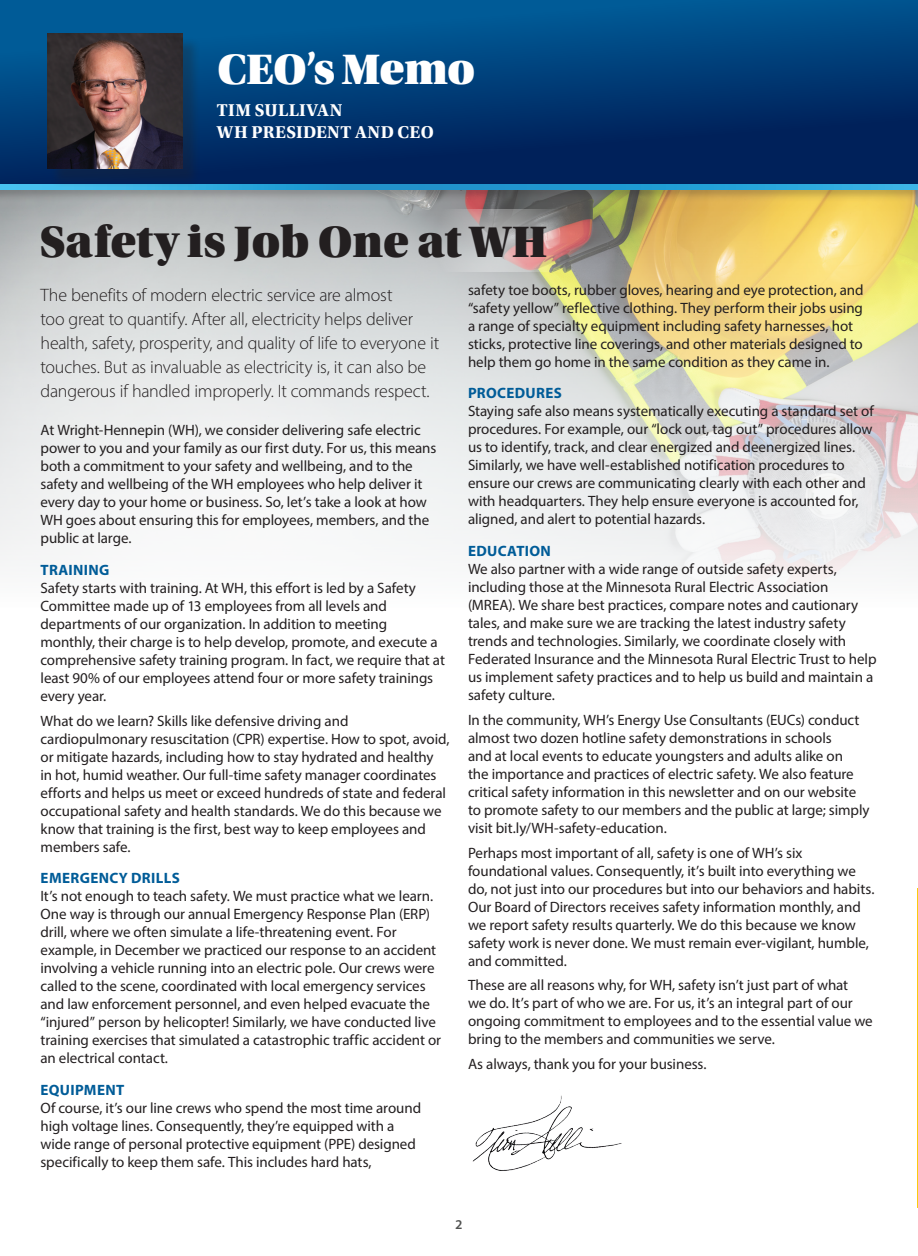
<style>
.page{position:relative;width:918px;height:1256px;background:#fff}
.page>*{position:absolute;margin:0;border:0;box-sizing:border-box;transform-origin:0 0}
.Headline_1{font:46.5px "Utopia Std Black Headline";color:#231f20}
.t1{font:45px "Utopia Std Black Headline";letter-spacing:-.005em;color:#fff}
.Body_Text{font:300 18px/24px "Myriad Pro";letter-spacing:-.01em;color:#231f20}
.t2{font:700 18px/21.6px "Utopia Std";letter-spacing:.02em;color:#fff}
.Body_Text-2{font:15px/18px "Myriad Pro";letter-spacing:-.005em;color:#231f20}
.Header_-_blue_all_caps{font:700 15px "Myriad Pro";letter-spacing:.025em;color:#005c98}
.t3{font:600 13.5px "Myriad Pro";color:#515251}
</style>
<div class="page">
<img style="left:0;top:202px;width:918px;height:384px">
<div style="left:0;top:177px;width:918px;height:25px;background:#231f20;opacity:.3"></div>
<svg style="left:0;top:184px;width:918px;height:5px;background:#28a1d7"></svg>
<svg style="left:0;top:0;width:918px;height:184px;background:#003b76"></svg>
<div style="left:49px;top:36px;width:152px;height:152px;background:#231f20;opacity:.3"></div>
<img style="left:47px;top:34px;width:135px;height:135px">
<img style="left:472px;top:1095px;width:150px;height:76px">
<svg style="left:418px;top:209px;width:156px;height:63px;background:#b6a8a7"></svg>
<img style="left:917px;top:888px;width:1px;height:319px">
<h2 class="t1" style="left:218px;top:46px;width:259px">CEO’s Memo</h2>
<p class="t2" style="left:217px;top:100px;width:218px">TIM SULLIVAN<br>WH PRESIDENT AND CEO</p>
<p class="Headline_1" style="left:40px;top:217px;width:508px">Safety is Job One at WH</p>
<p class="Body_Text" style="left:40px;top:283px;width:400px">The benefits of modern electric service are almost<br>too great to quantify. After all, electricity helps deliver health, safety, prosperity, and quality of life to everyone it touches. But as invaluable as electricity is, it can also be dangerous if handled improperly. It commands respect.</p>
<p class="Body_Text-2" style="left:40px;top:421px;width:397px">At Wright-Hennepin (WH), we consider delivering safe electric power to you and your family as our first duty. For us, this means both a commitment to your safety and wellbeing, and to the safety and wellbeing of the WH employees who help deliver it every day to your home or business. So, let’s take a look at how WH goes about ensuring this for employees, members, and the public at large.</p>
<p class="Header_-_blue_all_caps" style="left:41px;top:560px;width:70px">TRAINING</p>
<p class="Body_Text-2" style="left:40px;top:578px;width:406px">Safety starts with training. At WH, this effort is led by a Safety Committee made up of 13 employees from all levels and departments of our organization. In addition to meeting monthly, their charge is to help develop, promote, and execute a comprehensive safety training program. In fact, we require that at least 90% of our employees attend four or more safety trainings every year.</p>
<p class="Body_Text-2" style="left:40px;top:711px;width:411px">What do we learn? Skills like defensive driving and cardiopulmonary resuscitation (CPR) expertise. How to spot, avoid, or mitigate hazards, including how to stay hydrated and healthy<br>in hot, humid weather. Our full-time safety manager coordinates efforts and helps us meet or exceed hundreds of state and federal occupational safety and health standards. We do this because we know that training is the first, best way to keep employees and members safe.</p>
<p class="Header_-_blue_all_caps" style="left:41px;top:868px;width:141px">EMERGENCY DRILLS</p>
<p class="Body_Text-2" style="left:40px;top:886px;width:402px">It’s not enough to teach safety. We must practice what we learn.<br>One way is through our annual Emergency Response Plan (ERP) drill, where we often simulate a life-threatening event. For example, in December we practiced our response to an accident involving a vehicle running into an electric pole. Our crews were called to the scene, coordinated with local emergency services and law enforcement personnel, and even helped evacuate the “injured” person by helicopter! Similarly, we have conducted live training exercises that simulated a catastrophic traffic accident or an electrical contact.</p>
<p class="Header_-_blue_all_caps" style="left:41px;top:1079px;width:85px">EQUIPMENT</p>
<p class="Body_Text-2" style="left:40px;top:1098px;width:382px">Of course, it’s our line crews who spend the most time around high voltage lines. Consequently, they’re equipped with a wide range of personal protective equipment (PPE) designed specifically to keep them safe. This includes hard hats,</p>
<p class="Body_Text-2" style="left:468px;top:280px;width:397px">safety toe boots, rubber gloves, hearing and eye protection, and “safety yellow” reflective clothing. They perform their jobs using a range of specialty equipment including safety harnesses, hot sticks, protective line coverings, and other materials designed to help them go home in the same condition as they came in.</p>
<p class="Header_-_blue_all_caps" style="left:468px;top:383px;width:95px">PROCEDURES</p>
<p class="Body_Text-2" style="left:468px;top:402px;width:407px">Staying safe also means systematically executing a standard set of procedures. For example, our “lock out, tag out” procedures allow us to identify, track, and clear energized and deenergized lines.<br>Similarly, we have well-established notification procedures to ensure our crews are communicating clearly with each other and with headquarters. They help ensure everyone is accounted for, aligned, and alert to potential hazards.</p>
<p class="Header_-_blue_all_caps" style="left:468px;top:541px;width:84px">EDUCATION</p>
<p class="Body_Text-2" style="left:468px;top:559px;width:410px">We also partner with a wide range of outside safety experts, including those at the Minnesota Rural Electric Association (MREA). We share best practices, compare notes and cautionary tales, and make sure we are tracking the latest industry safety trends and technologies. Similarly, we coordinate closely with Federated Insurance and the Minnesota Rural Electric Trust to help us implement safety practices and to help us build and maintain a safety culture.</p>
<p class="Body_Text-2" style="left:468px;top:710px;width:403px">In the community, WH’s Energy Use Consultants (EUCs) conduct almost two dozen hotline safety demonstrations in schools<br>and at local events to educate youngsters and adults alike on<br>the importance and practices of electric safety. We also feature critical safety information in this newsletter and on our website to promote safety to our members and the public at large; simply visit bit.ly/WH-safety-education.</p>
<p class="Body_Text-2" style="left:468px;top:843px;width:408px">Perhaps most important of all, safety is one of WH’s six foundational values. Consequently, it’s built into everything we do, not just into our procedures but into our behaviors and habits.<br>Our Board of Directors receives safety information monthly, and we report safety results quarterly. We do this because we know safety work is never done. We must remain ever-vigilant, humble, and committed.</p>
<p class="Body_Text-2" style="left:468px;top:976px;width:406px">These are all reasons why, for WH, safety isn’t just part of what<br>we do. It’s part of who we are. For us, it’s an integral part of our ongoing commitment to employees and to the essential value we bring to the members and communities we serve.</p>
<p class="Body_Text-2" style="left:468px;top:1054px;width:240px">As always, thank you for your business.</p>
<p class="t3" style="left:456px;top:1215px;width:8px">2</p>
</div>
